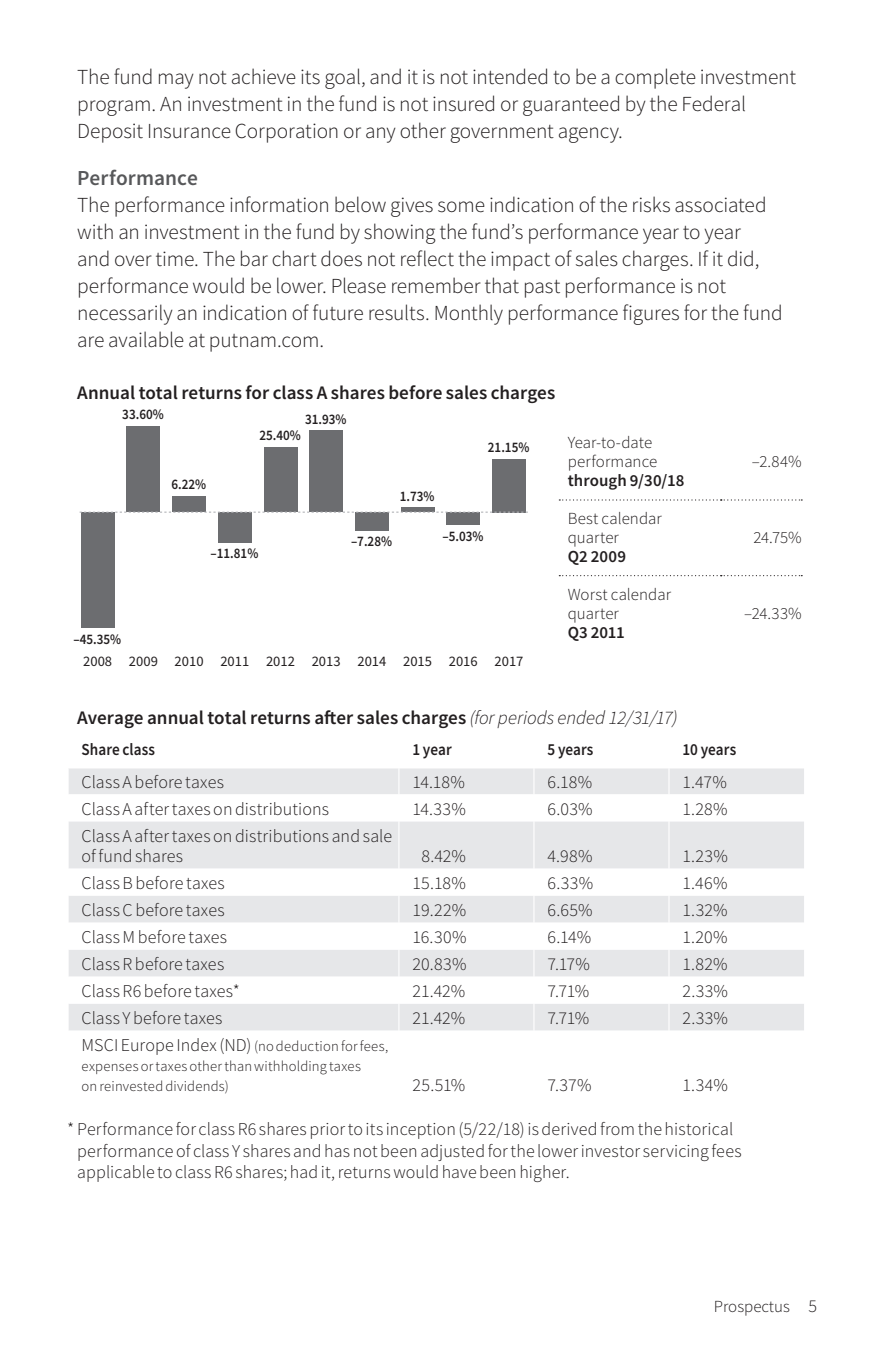
<style>
.page{position:relative;width:871px;height:1357px;background:#fff}
.page>*{position:absolute;margin:0;border:0;box-sizing:border-box;transform-origin:0 0}
.Text{font:300 21.38px/27px "Source Sans Pro";letter-spacing:-.005em;color:#231f20}
.SubHead_2{font:600 21.38px "Source Sans Pro";letter-spacing:.005em;color:#57585a}
.SubHead_3{font:600 19.12px "Source Sans Pro";color:#231f20}
.Table_Left{font:300 18px/20.2px "Source Sans Pro";letter-spacing:.01em;color:#231f20}
.Foot_symbol2{font:300 18px/21.4px "Source Sans Pro";letter-spacing:.005em;color:#231f20}
.Chart_Table_Stub{font:300 16.88px/19.1px "Source Sans Pro";color:#231f20}
.Table_ColHd_Left{font:600 16.88px "Source Sans Pro";letter-spacing:.005em;color:#231f20;scale:.9 1}
.Chart_Table_Column{font:300 16.88px "Source Sans Pro";letter-spacing:-.005em;color:#231f20}
.Table_Left-2{font:300 14.62px/20.2px "Source Sans Pro";letter-spacing:.015em;color:#231f20}
.t1{font:600 14.62px/22.1px "Source Sans Pro";color:#231f20;text-align:center;scale:.9 1}
.t2{font:14.62px "Source Sans Pro";color:#231f20}
.s1{font-weight:400}
.s2{font-weight:600}
.s3{font-weight:300;font-style:italic}
.s4{font-size:18px}
</style>
<div class="page">
<div style="left:81px;top:512px;width:34px;height:116px;background:#6c6d70"></div>
<div style="left:127px;top:426px;width:33px;height:86px;background:#6c6d70"></div>
<div style="left:172px;top:496px;width:34px;height:16px;background:#6c6d70"></div>
<div style="left:218px;top:512px;width:34px;height:30px;background:#6c6d70"></div>
<div style="left:264px;top:447px;width:33px;height:65px;background:#6c6d70"></div>
<div style="left:309px;top:431px;width:34px;height:81px;background:#6c6d70"></div>
<div style="left:355px;top:512px;width:34px;height:19px;background:#6c6d70"></div>
<hr style="left:401px;top:508px;width:33px;height:4px;background:#6c6d70">
<div style="left:446px;top:512px;width:34px;height:13px;background:#6c6d70"></div>
<div style="left:492px;top:459px;width:34px;height:53px;background:#6c6d70"></div>
<svg style="left:80px;top:512px;width:448px;height:1px"></svg>
<svg style="left:559px;top:499px;width:243px;height:1px"></svg>
<svg style="left:559px;top:575px;width:243px;height:1px"></svg>
<div style="left:69px;top:768px;width:735px;height:26px;background:#e6e7e9"></div>
<svg style="left:69px;top:821px;width:735px;height:210px;fill:#e6e7e9"></svg>
<svg style="left:398px;top:768px;width:1px;height:26px"></svg>
<svg style="left:533px;top:768px;width:1px;height:26px"></svg>
<svg style="left:668px;top:768px;width:1px;height:26px"></svg>
<hr style="left:398px;top:821px;width:1px;height:47px;background:#fff">
<hr style="left:533px;top:821px;width:1px;height:47px;background:#fff">
<hr style="left:668px;top:821px;width:1px;height:47px;background:#fff">
<svg style="left:398px;top:868px;width:1px;height:162px"></svg>
<svg style="left:533px;top:868px;width:1px;height:162px"></svg>
<svg style="left:668px;top:868px;width:1px;height:162px"></svg>
<hr style="left:398px;top:1030px;width:1px;height:68px;background:#fff">
<hr style="left:533px;top:1030px;width:1px;height:68px;background:#fff">
<hr style="left:668px;top:1030px;width:1px;height:68px;background:#fff">
<p class="Text" style="left:77px;top:63px;width:720px">The fund may not achieve its goal, and it is not intended to be a complete investment program. An investment in the fund is not insured or guaranteed by the Federal<br>Deposit Insurance Corporation or any other government agency.</p>
<p class="SubHead_2" style="left:77px;top:164px;width:122px">Performance</p>
<p class="Text" style="left:77px;top:191px;width:707px">The performance information below gives some indication of the risks associated with an investment in the fund by showing the fund’s performance year to year<br>and over time. The bar chart does not reflect the impact of sales charges. If it did, performance would be lower. Please remember that past performance is not necessarily an indication of future results. Monthly performance figures for the fund are available at putnam.com.</p>
<p class="SubHead_3" style="left:77px;top:380px;width:479px">Annual total returns for class A shares before sales charges</p>
<p class="t1" style="left:122px;top:403px;width:48px">33.60%</p>
<p class="t1" style="left:171px;top:473px;width:40px">6.22%</p>
<p class="t1" style="left:305px;top:407px;width:48px">31.93%</p>
<p class="t1" style="left:259px;top:424px;width:48px">25.40%</p>
<p class="t1" style="left:400px;top:485px;width:40px">1.73%</p>
<p class="t1" style="left:488px;top:435px;width:48px">21.15%</p>
<p class="t1" style="left:211px;top:542px;width:55px">–11.81%</p>
<p class="t1" style="left:351px;top:530px;width:47px">–7.28%</p>
<p class="t1" style="left:442px;top:525px;width:47px">–5.03%</p>
<p class="t1" style="left:73px;top:627px;width:55px">–45.35%<br><span class="s1">2008</span></p>
<p class="t2" style="left:129px;top:651px;width:30px">2009</p>
<p class="t2" style="left:175px;top:651px;width:30px">2010</p>
<p class="t2" style="left:220px;top:651px;width:30px">2011</p>
<p class="t2" style="left:266px;top:651px;width:30px">2012</p>
<p class="t2" style="left:312px;top:651px;width:30px">2013</p>
<p class="t2" style="left:357px;top:651px;width:30px">2014</p>
<p class="t2" style="left:403px;top:651px;width:30px">2015</p>
<p class="t2" style="left:449px;top:651px;width:30px">2016</p>
<p class="t2" style="left:494px;top:651px;width:30px">2017</p>
<p class="Chart_Table_Stub" style="left:568px;top:433px;width:118px">Year-to-date performance <span class="s2">through 9/30/18</span></p>
<p class="Chart_Table_Stub" style="left:568px;top:509px;width:96px">Best calendar quarter<br><span class="s2">Q2 2009</span></p>
<p class="Chart_Table_Stub" style="left:568px;top:584px;width:105px">Worst calendar quarter<br><span class="s2">Q3 2011</span></p>
<p class="Chart_Table_Column" style="left:752px;top:451px;width:51px">–2.84%</p>
<p class="Chart_Table_Column" style="left:753px;top:527px;width:50px">24.75%</p>
<p class="Chart_Table_Column" style="left:744px;top:603px;width:59px">–24.33%</p>
<p class="SubHead_3" style="left:77px;top:705px;width:602px">Average annual total returns after sales charges <span class="s3">(for periods ended 12/31/17)</span></p>
<p class="Table_ColHd_Left" style="left:82px;top:738px;width:83px">Share class</p>
<p class="Table_ColHd_Left" style="left:412px;top:738px;width:45px">1 year</p>
<p class="Table_ColHd_Left" style="left:547px;top:738px;width:53px">5 years</p>
<p class="Table_ColHd_Left" style="left:682px;top:738px;width:61px">10 years</p>
<p class="Table_Left" style="left:82px;top:771px;width:144px">Class A before taxes</p>
<p class="Table_Left" style="left:412px;top:771px;width:54px">14.18%</p>
<p class="Table_Left" style="left:547px;top:771px;width:46px">6.18%</p>
<p class="Table_Left" style="left:682px;top:771px;width:46px">1.47%</p>
<p class="Table_Left" style="left:82px;top:798px;width:249px">Class A after taxes on distributions</p>
<p class="Table_Left" style="left:412px;top:798px;width:55px">14.33%</p>
<p class="Table_Left" style="left:547px;top:798px;width:47px">6.03%</p>
<p class="Table_Left" style="left:682px;top:798px;width:47px">1.28%</p>
<p class="Table_Left" style="left:82px;top:825px;width:312px">Class A after taxes on distributions and sale of fund shares</p>
<p class="Table_Left" style="left:421px;top:846px;width:46px">8.42%</p>
<p class="Table_Left" style="left:547px;top:846px;width:47px">4.98%</p>
<p class="Table_Left" style="left:682px;top:846px;width:47px">1.23%</p>
<p class="Table_Left" style="left:82px;top:873px;width:145px">Class B before taxes</p>
<p class="Table_Left" style="left:412px;top:873px;width:55px">15.18%</p>
<p class="Table_Left" style="left:547px;top:873px;width:47px">6.33%</p>
<p class="Table_Left" style="left:682px;top:873px;width:47px">1.46%</p>
<p class="Table_Left" style="left:82px;top:900px;width:145px">Class C before taxes</p>
<p class="Table_Left" style="left:412px;top:900px;width:56px">19.22%</p>
<p class="Table_Left" style="left:547px;top:900px;width:47px">6.65%</p>
<p class="Table_Left" style="left:682px;top:900px;width:47px">1.32%</p>
<p class="Table_Left" style="left:82px;top:927px;width:147px">Class M before taxes</p>
<p class="Table_Left" style="left:412px;top:927px;width:56px">16.30%</p>
<p class="Table_Left" style="left:547px;top:927px;width:45px">6.14%</p>
<p class="Table_Left" style="left:682px;top:927px;width:47px">1.20%</p>
<p class="Table_Left" style="left:82px;top:954px;width:144px">Class R before taxes</p>
<p class="Table_Left" style="left:412px;top:954px;width:56px">20.83%</p>
<p class="Table_Left" style="left:547px;top:954px;width:44px">7.17%</p>
<p class="Table_Left" style="left:682px;top:954px;width:47px">1.82%</p>
<p class="Table_Left" style="left:82px;top:981px;width:160px">Class R6 before taxes*</p>
<p class="Table_Left" style="left:412px;top:981px;width:54px">21.42%</p>
<p class="Table_Left" style="left:547px;top:981px;width:43px">7.71%</p>
<p class="Table_Left" style="left:682px;top:981px;width:47px">2.33%</p>
<p class="Table_Left" style="left:82px;top:1008px;width:142px">Class Y before taxes</p>
<p class="Table_Left" style="left:412px;top:1008px;width:54px">21.42%</p>
<p class="Table_Left" style="left:547px;top:1008px;width:43px">7.71%</p>
<p class="Table_Left" style="left:682px;top:1008px;width:47px">2.33%</p>
<p class="Table_Left-2" style="left:82px;top:1036px;width:308px"><span class="s4">MSCI Europe Index (ND)</span> (no deduction for fees, expenses or taxes other than withholding taxes<br>on reinvested dividends)</p>
<p class="Table_Left" style="left:412px;top:1075px;width:55px">25.51%</p>
<p class="Table_Left" style="left:547px;top:1075px;width:46px">7.37%</p>
<p class="Table_Left" style="left:682px;top:1075px;width:47px">1.34%</p>
<p class="Foot_symbol2" style="left:77px;top:1118px;width:666px;text-indent:-10px">* Performance for class R6 shares prior to its inception (5/22/18) is derived from the historical performance of class Y shares and has not been adjusted for the lower investor servicing fees applicable to class R6 shares; had it, returns would have been higher.</p>
<p class="Chart_Table_Stub" style="left:714px;top:1297px;width:105px">Prospectus <span class="s4">5</span></p>
</div>
